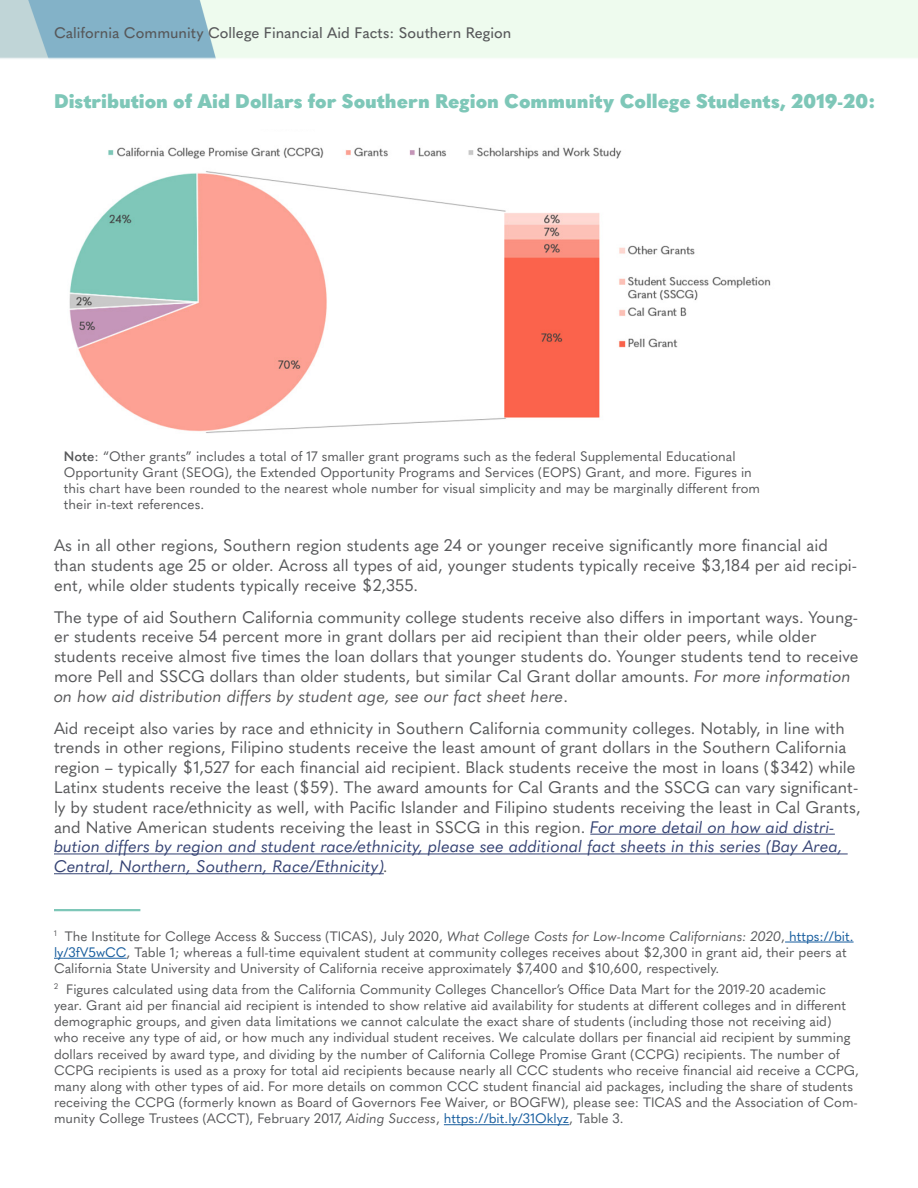
<style>
.page{position:relative;width:918px;height:1188px;background:#fff}
.page>*{position:absolute;margin:0;border:0;box-sizing:border-box;transform-origin:0 0}
.t1{font:900 19.5px "Quasimoda";color:#7ec7b8}
.t2{font:16.5px/19.8px "Quasimoda";color:#57585a}
.t3{font:500 15px "Quasimoda";color:#57585a}
.t4{font:13.5px/16.2px "Quasimoda";color:#57585a}
.s1{font-weight:600}
.s2{font-style:italic}
.s3{font-style:italic;color:#344273}
.s4{color:#175d9e}
</style>
<div class="page">
<hr style="left:785px;top:942px;width:69px;height:1px;background:#175d9e">
<hr style="left:54px;top:958px;width:73px;height:1px;background:#175d9e">
<hr style="left:444px;top:1124px;width:125px;height:1px;background:#175d9e">
<hr style="left:54px;top:909px;width:86px;height:2px;background:#7ec7b8">
<hr style="left:590px;top:834px;width:245px;height:1px;background:#344273">
<hr style="left:54px;top:854px;width:794px;height:1px;background:#344273">
<hr style="left:54px;top:873px;width:330px;height:1px;background:#344273">
<img style="left:69px;top:147px;width:702px;height:286px">
<p class="t3" style="left:54px;top:21px;width:459px">California Community College Financial Aid Facts: Southern Region</p>
<p class="t1" style="left:54px;top:85px;width:823px">Distribution of Aid Dollars for Southern Region Community College Students, 2019-20:</p>
<p class="t4" style="left:64px;top:447px;width:698px"><span class="s1">Note</span>: “Other grants” includes a total of 17 smaller grant programs such as the federal Supplemental Educational Opportunity Grant (SEOG), the Extended Opportunity Programs and Services (EOPS) Grant, and more. Figures in this chart have been rounded to the nearest whole number for visual simplicity and may be marginally different from their in-text references.</p>
<p class="t2" style="left:54px;top:534px;width:805px">As in all other regions, Southern region students age 24 or younger receive significantly more financial aid than students age 25 or older. Across all types of aid, younger students typically receive $3,184 per aid recipi&shy;ent, while older students typically receive $2,355.</p>
<p class="t2" style="left:54px;top:606px;width:806px">The type of aid Southern California community college students receive also differs in important ways. Young&shy;er students receive 54 percent more in grant dollars per aid recipient than their older peers, while older students receive almost five times the loan dollars that younger students do. Younger students tend to receive more Pell and SSCG dollars than older students, but similar Cal Grant dollar amounts. <span class="s2">For more information on how aid distribution differs by student age, see our fact sheet here</span>.</p>
<p class="t2" style="left:54px;top:717px;width:808px">Aid receipt also varies by race and ethnicity in Southern California community colleges. Notably, in line with trends in other regions, Filipino students receive the least amount of grant dollars in the Southern California region – typically $1,527 for each financial aid recipient. Black students receive the most in loans ($342) while Latinx students receive the least ($59). The award amounts for Cal Grants and the SSCG can vary significant&shy;ly by student race/ethnicity as well, with Pacific Islander and Filipino students receiving the least in Cal Grants, and Native American students receiving the least in SSCG in this region. <span class="s3">For more detail on how aid distri&shy;bution differs by region and student race/ethnicity, please see additional fact sheets in this series (Bay Area, Central, Northern, Southern, Race/Ethnicity)</span><span class="s2">.</span></p>
<p class="t4" style="left:54px;top:927px;width:801px"><sup>1</sup> The Institute for College Access &amp; Success (TICAS), July 2020, <span class="s2">What College Costs for Low-Income Californians: 2020</span>, <span class="s4">https://bit. ly/3fV5wCC</span>, Table 1; whereas a full-time equivalent student at community colleges receives about $2,300 in grant aid, their peers at<br>California State University and University of California receive approximately $7,400 and $10,600, respectively.</p>
<p class="t4" style="left:54px;top:980px;width:807px"><sup>2</sup> Figures calculated using data from the California Community Colleges Chancellor’s Office Data Mart for the 2019-20 academic<br>year. Grant aid per financial aid recipient is intended to show relative aid availability for students at different colleges and in different demographic groups, and given data limitations we cannot calculate the exact share of students (including those not receiving aid) who receive any type of aid, or how much any individual student receives. We calculate dollars per financial aid recipient by summing dollars received by award type, and dividing by the number of California College Promise Grant (CCPG) recipients. The number of CCPG recipients is used as a proxy for total aid recipients because nearly all CCC students who receive financial aid receive a CCPG, many along with other types of aid. For more details on common CCC student financial aid packages, including the share of students receiving the CCPG (formerly known as Board of Governors Fee Waiver, or BOGFW), please see: TICAS and the Association of Com&shy;munity College Trustees (ACCT), February 2017, <span class="s2">Aiding Success</span>, <span class="s4">https://bit.ly/31Oklyz</span>, Table 3.</p>
</div>
